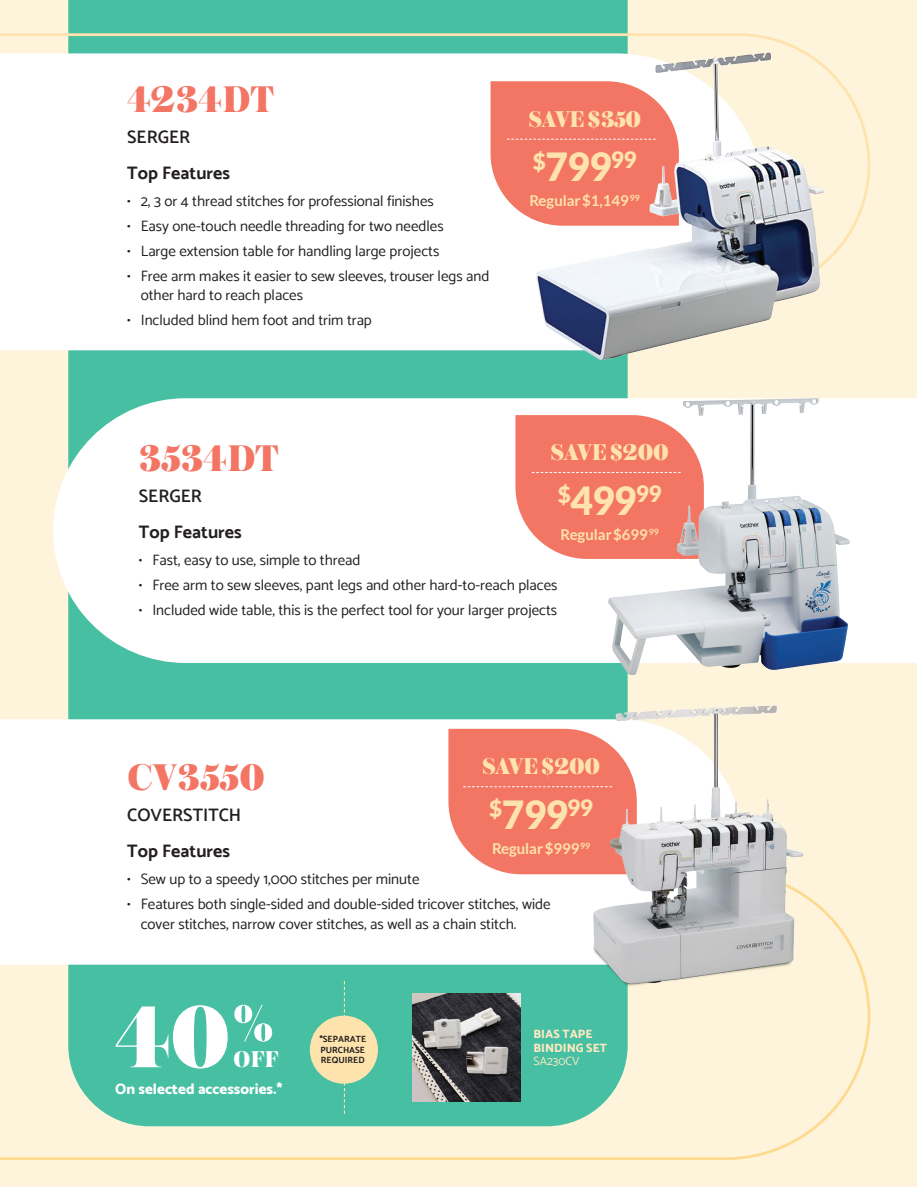
<style>
.page{position:relative;width:917px;height:1187px;background:#fff}
.page>*{position:absolute;margin:0;border:0;box-sizing:border-box;transform-origin:0 0}
.t1{font:900 92.55px "Austin";color:#fff}
.t2{font:900 39px "Austin";letter-spacing:.015em;color:#f37665}
.t3{font:900 24px "Austin";letter-spacing:-.015em;color:#fee3ad}
.t4{font:900 24px "Austin";color:#fff}
.t5{font:900 22.65px "Lato";color:#fee3ad}
.t6{font:700 18px "Catamaran";color:#231f20}
.t7{font:600 18px "Catamaran";color:#231f20}
.t8{font:15px/19.5px "Catamaran";color:#231f20}
.t9{font:15px "Catamaran";color:#231f20}
.t10{font:800 15px "Catamaran";color:#fff}
.t11{font:700 14.85px "Lato";color:#fee3ad}
.t12{font:800 12px/13.5px "Catamaran";color:#fee9be}
.t13{font:12px "Catamaran";color:#fee9be}
.t14{font:700 9px/10.5px "Catamaran";color:#231f20}
.s1{font-style:inherit}
.s2{font-size:38.85px}
</style>
<div class="page">
<div style="left:0;top:0;width:916px;height:1186px;background:#fef4dc"></div>
<div style="left:68px;top:0;width:559px;height:719px;background:#46bfa3"></div>
<svg style="left:0;top:910px;width:871px;height:250px"></svg>
<svg style="left:0;top:32px;width:871px;height:265px"></svg>
<svg style="left:0;top:53px;width:764px;height:297px;background:#f4f5f6"></svg>
<svg style="left:490px;top:81px;width:188px;height:145px;background:#f37f6f"></svg>
<img style="left:649px;top:53px;width:117px;height:158px">
<div style="left:53px;top:398px;width:863px;height:265px;background:#fff"></div>
<svg style="left:515px;top:415px;width:92px;height:144px;background:#f48273"></svg>
<img style="left:607px;top:401px;width:241px;height:264px">
<div style="left:0;top:719px;width:572px;height:245px;background:#fff"></div>
<svg style="left:448px;top:728px;width:124px;height:146px;background:#f48172"></svg>
<img style="left:572px;top:665px;width:253px;height:350px">
<img style="left:412px;top:993px;width:108px;height:108px">
<svg style="left:344px;top:980px;width:1px;height:133px"></svg>
<div style="left:310px;top:1015px;width:68px;height:68px;background:#fee3ad;border-radius:50%"></div>
<h2 class="t2" style="left:127px;top:70px;width:148px">4234DT</h2>
<p class="t7" style="left:127px;top:126px;width:65px">SERGER</p>
<p class="t6" style="left:127px;top:162px;width:104px">Top Features</p>
<p class="t9" style="left:127px;top:192px;width:308px"><span class="s1">•</span> 2, 3 or 4 thread stitches for professional finishes</p>
<p class="t8" style="left:127px;top:216px;width:318px">• Easy one-touch needle threading for two needles</p>
<p class="t8" style="left:127px;top:241px;width:313px">• Large extension table for handling large projects</p>
<p class="t8" style="left:141px;top:265px;width:350px;text-indent:-14px">• Free arm makes it easier to sew sleeves, trouser legs and other hard to reach places</p>
<p class="t8" style="left:127px;top:310px;width:246px">• Included blind hem foot and trim trap</p>
<h3 class="t3" style="left:528px;top:101px;width:114px">SAVE $ 350</h3>
<h3 class="t5" style="left:532px;top:147px;width:105px">$<span class="s2">799</span>99</h3>
<p class="t11" style="left:529px;top:192px;width:112px">Regular $1,149<sup>99</sup></p>
<h3 class="t3" style="left:550px;top:434px;width:120px">SAVE $ 200</h3>
<h3 class="t5" style="left:557px;top:480px;width:105px">$<span class="s2">499</span>99</h3>
<p class="t11" style="left:560px;top:525px;width:100px">Regular $699<sup>99</sup></p>
<h2 class="t2" style="left:139px;top:429px;width:141px">3534DT</h2>
<p class="t7" style="left:139px;top:485px;width:65px">SERGER</p>
<p class="t6" style="left:139px;top:521px;width:104px">Top Features</p>
<p class="t8" style="left:139px;top:549px;width:223px">• Fast, easy to use, simple to thread</p>
<p class="t8" style="left:139px;top:574px;width:420px">• Free arm to sew sleeves, pant legs and other hard-to-reach places</p>
<p class="t8" style="left:139px;top:599px;width:420px">• Included wide table, this is the perfect tool for your larger projects</p>
<h3 class="t3" style="left:482px;top:748px;width:120px">SAVE $ 200</h3>
<h3 class="t5" style="left:489px;top:794px;width:105px">$<span class="s2">799</span>99</h3>
<p class="t11" style="left:492px;top:839px;width:100px">Regular $999<sup>99</sup></p>
<h2 class="t2" style="left:127px;top:748px;width:139px">CV3550</h2>
<p class="t7" style="left:127px;top:804px;width:115px">COVERSTITCH</p>
<p class="t6" style="left:127px;top:840px;width:104px">Top Features</p>
<p class="t8" style="left:127px;top:869px;width:294px">• Sew up to a speedy 1,000 stitches per minute</p>
<p class="t8" style="left:141px;top:894px;width:411px;text-indent:-14px">• Features both single-sided and double-sided tricover stitches, wide cover stitches, narrow cover stitches, as well as a chain stitch.</p>
<h1 class="t1" style="left:115px;top:968px;width:159px">40<sup>%</sup></h1>
<h3 class="t4" style="left:233px;top:1041px;width:47px">OFF</h3>
<p class="t10" style="left:115px;top:1079px;width:169px">On selected accessories.*</p>
<p class="t14" style="left:319px;top:1033px;width:48px">*SEPARATE<br>PURCHASE<br>REQUIRED</p>
<p class="t12" style="left:533px;top:1027px;width:75px">BIAS TAPE<br>BINDING SET</p>
<p class="t13" style="left:533px;top:1053px;width:47px">SA230CV</p>
</div>
